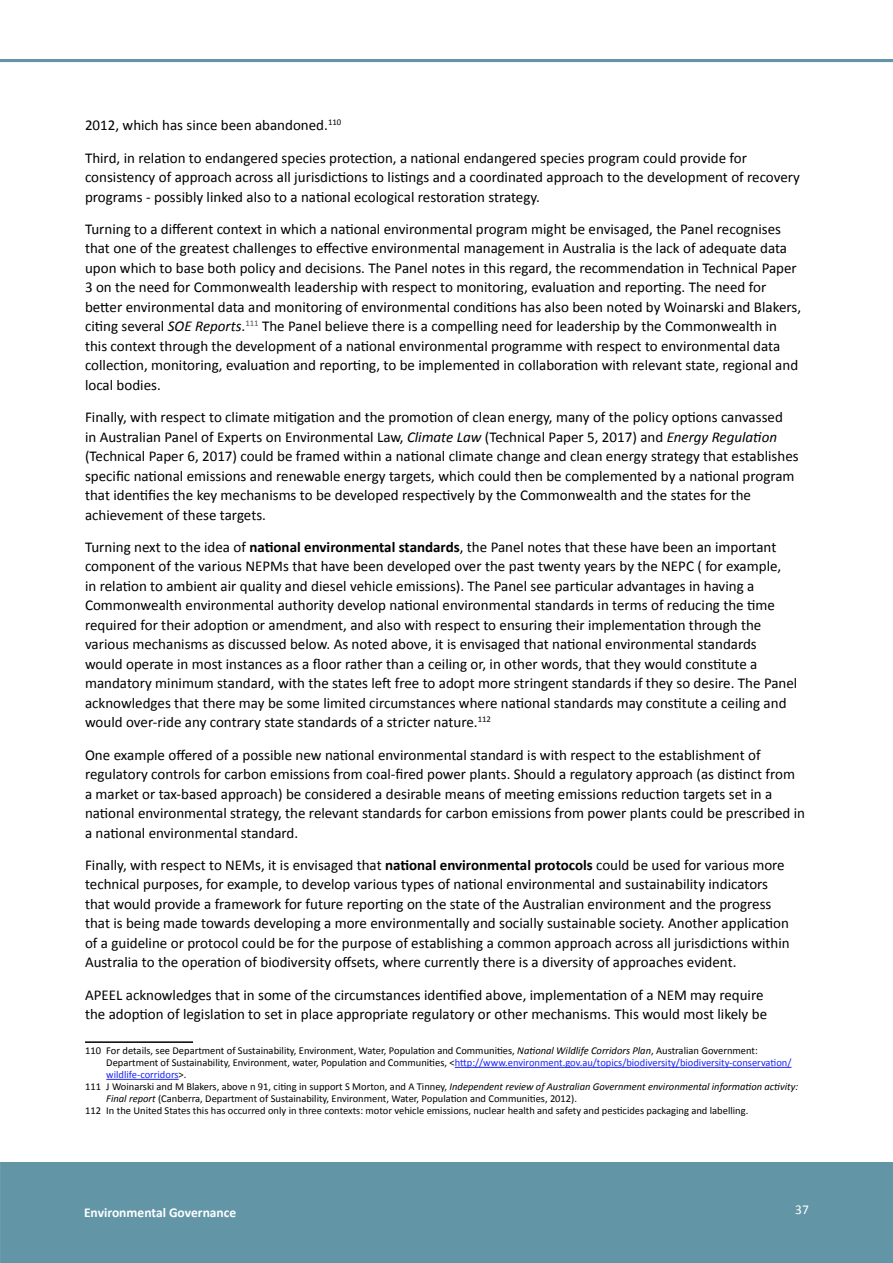
<style>
.page{position:relative;width:893px;height:1263px;background:#fff}
.page>*{position:absolute;margin:0;border:0;box-sizing:border-box;transform-origin:0 0}
.t1{font:15px/19.5px "Calibri";color:#000}
.t2{font:700 13.5px "Calibri";color:#fff}
.t3{font:13.5px "Calibri";color:#fff}
.t4{font:10.5px "Calibri";color:#000}
.t5{font:10.5px "Calibri";color:#1922fb}
.t6{font:italic 10.5px "Calibri";color:#000}
.s1{font-style:italic}
.s2{font-weight:700}
.s3{color:#000}
.s4{font-style:normal}
</style>
<div class="page">
<div style="left:0;top:1162px;width:893px;height:101px;background:#6296a7"></div>
<hr style="left:0;top:59px;width:893px;height:3px;background:#6296a7">
<hr style="left:85px;top:1041px;width:108px;height:2px;background:#000">
<hr style="left:455px;top:1067px;width:336px;height:1px;background:#1922fb">
<hr style="left:106px;top:1079px;width:73px;height:1px;background:#1922fb">
<p class="t1" style="left:85px;top:109px;width:663px;line-height:32.2px">2012, which has since been abandoned.<sup>110<br></sup>Third, in relation to endangered species protection, a national endangered species program could provide for</p>
<p class="t1" style="left:85px;top:167px;width:716px">consistency of approach across all jurisdictions to listings and a coordinated approach to the development of recovery programs - possibly linked also to a national ecological restoration strategy.</p>
<p class="t1" style="left:85px;top:219px;width:717px">Turning to a different context in which a national environmental program might be envisaged, the Panel recognises that one of the greatest challenges to effective environmental management in Australia is the lack of adequate data upon which to base both policy and decisions. The Panel notes in this regard, the recommendation in Technical Paper 3 on the need for Commonwealth leadership with respect to monitoring, evaluation and reporting. The need for better environmental data and monitoring of environmental conditions has also been noted by Woinarski and Blakers, citing several <span class="s1">SOE Reports</span>.<sup>111</sup> The Panel believe there is a compelling need for leadership by the Commonwealth in this context through the development of a national environmental programme with respect to environmental data collection, monitoring, evaluation and reporting, to be implemented in collaboration with relevant state, regional and local bodies.</p>
<p class="t1" style="left:85px;top:407px;width:715px">Finally, with respect to climate mitigation and the promotion of clean energy, many of the policy options canvassed<br>in Australian Panel of Experts on Environmental Law, <span class="s1">Climate Law</span> (Technical Paper 5, 2017) and <span class="s1">Energy Regulation </span>(Technical Paper 6, 2017) could be framed within a national climate change and clean energy strategy that establishes specific national emissions and renewable energy targets, which could then be complemented by a national program that identifies the key mechanisms to be developed respectively by the Commonwealth and the states for the achievement of these targets.</p>
<p class="t1" style="left:85px;top:537px;width:714px">Turning next to the idea of <span class="s2">national environmental standards</span>, the Panel notes that these have been an important component of the various NEPMs that have been developed over the past twenty years by the NEPC ( for example,<br>in relation to ambient air quality and diesel vehicle emissions). The Panel see particular advantages in having a Commonwealth environmental authority develop national environmental standards in terms of reducing the time required for their adoption or amendment, and also with respect to ensuring their implementation through the various mechanisms as discussed below. As noted above, it is envisaged that national environmental standards would operate in most instances as a floor rather than a ceiling or, in other words, that they would constitute a mandatory minimum standard, with the states left free to adopt more stringent standards if they so desire. The Panel acknowledges that there may be some limited circumstances where national standards may constitute a ceiling and would over-ride any contrary state standards of a stricter nature.<sup>112</sup></p>
<p class="t1" style="left:85px;top:745px;width:722px">One example offered of a possible new national environmental standard is with respect to the establishment of regulatory controls for carbon emissions from coal-fired power plants. Should a regulatory approach (as distinct from a market or tax-based approach) be considered a desirable means of meeting emissions reduction targets set in a national environmental strategy, the relevant standards for carbon emissions from power plants could be prescribed in a national environmental standard.</p>
<p class="t1" style="left:85px;top:855px;width:706px">Finally, with respect to NEMs, it is envisaged that <span class="s2">national environmental protocols</span> could be used for various more technical purposes, for example, to develop various types of national environmental and sustainability indicators that would provide a framework for future reporting on the state of the Australian environment and the progress that is being made towards developing a more environmentally and socially sustainable society. Another application of a guideline or protocol could be for the purpose of establishing a common approach across all jurisdictions within Australia to the operation of biodiversity offsets, where currently there is a diversity of approaches evident.</p>
<p class="t1" style="left:85px;top:985px;width:684px">APEEL acknowledges that in some of the circumstances identified above, implementation of a NEM may require the adoption of legislation to set in place appropriate regulatory or other mechanisms. This would most likely be</p>
<p class="t4" style="left:85px;top:1044px;width:674px">110 For details, see Department of Sustainability, Environment, Water, Population and Communities, <span class="s1">National Wildlife Corridors Plan</span>, Australian Government:</p>
<p class="t5" style="left:106px;top:1056px;width:687px"><span class="s3">Department of Sustainability, Environment, water, Population and Communities, &lt;</span>http://www.environment.gov.au/topics/biodiversity/biodiversity-conservation/</p>
<p class="t5" style="left:106px;top:1068px;width:82px">wildlife-corridors<span class="s3">&gt;.</span></p>
<p class="t6" style="left:85px;top:1079px;width:715px"><span class="s4">111 J Woinarski and M Blakers, above n 91, citing in support S Morton, and A Tinney,</span> Independent review of Australian Government environmental information activity:</p>
<p class="t4" style="left:106px;top:1092px;width:472px"><span class="s1">Final report</span> (Canberra, Department of Sustainability, Environment, Water, Population and Communities, 2012).</p>
<p class="t4" style="left:85px;top:1104px;width:665px">112 In the United States this has occurred only in three contexts: motor vehicle emissions, nuclear health and safety and pesticides packaging and labelling.</p>
<p class="t2" style="left:84px;top:1204px;width:154px">Environmental Governance</p>
<p class="t3" style="left:795px;top:1201px;width:15px">37</p>
</div>
